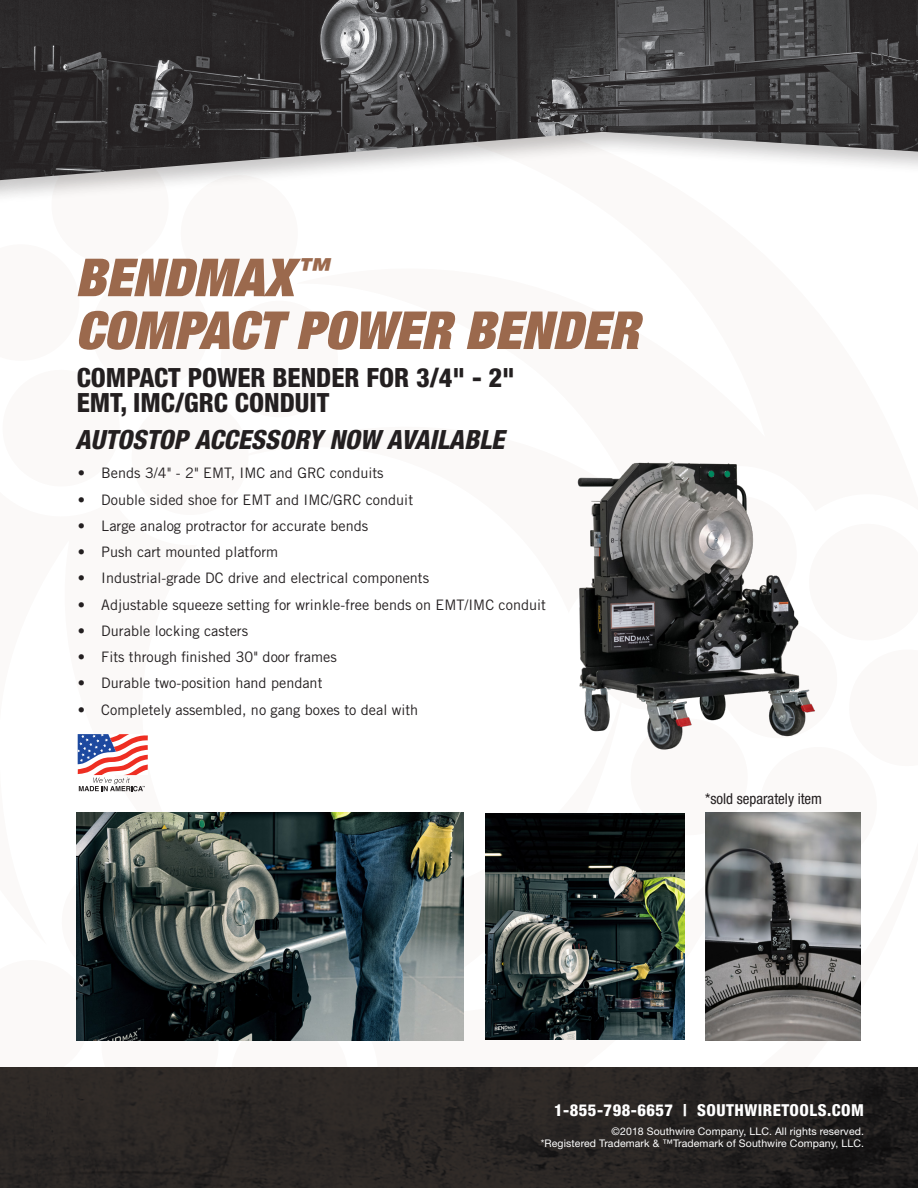
<style>
.page{position:relative;width:918px;height:1188px;background:#fff}
.page>*{position:absolute;margin:0;border:0;box-sizing:border-box;transform-origin:0 0}
.t1{font:italic 900 condensed 52.5px "Helvetica Neue LT Pro";color:#9b694d}
.t2{font:800 condensed 26.55px/25.8px "Helvetica Neue LT Pro";color:#231f20}
.t3{font:italic 800 condensed 26.55px "Helvetica Neue LT Pro";color:#231f20}
.t4{font:800 condensed 16.5px "Helvetica Neue LT Pro";letter-spacing:.03em;color:#fff}
.t5{font:condensed 15px "Helvetica Neue";color:#231f20}
.t6{font:14.4px "Trade Gothic LT Std";color:#231f20}
.t7{font:10.5px/12.6px "Helvetica Neue LT Pro";letter-spacing:.01em;color:#fff;text-align:right}
</style>
<div class="page">
<div style="left:0;top:1068px;width:918px;height:120px;background:linear-gradient(to right,#2f2a27,#221f1e)"></div>
<img style="left:486px;top:813px;width:198px;height:227px">
<img style="left:77px;top:812px;width:387px;height:228px">
<img style="left:577px;top:461px;width:239px;height:289px">
<div style="left:0;top:0;width:918px;height:204px;background:#231f20;opacity:.2"></div>
<img style="left:0;top:0;width:918px;height:180px">
<svg style="left:78px;top:734px;width:70px;height:57px"></svg>
<img style="left:705px;top:812px;width:156px;height:228px">
<p class="t1" style="left:76px;top:244px;width:254px">BENDMAX<sup>™</sup></p>
<p class="t1" style="left:76px;top:297px;width:565px">COMPACT POWER BENDER</p>
<p class="t2" style="left:77px;top:364px;width:440px">COMPACT POWER BENDER FOR 3/4" - 2"<br>EMT, IMC/GRC CONDUIT</p>
<p class="t3" style="left:76px;top:421px;width:430px">AUTOSTOP ACCESSORY NOW AVAILABLE</p>
<p class="t6" style="left:78px;top:464px;width:307px">• Bends 3/4" - 2" EMT, IMC and GRC conduits</p>
<p class="t6" style="left:78px;top:491px;width:337px">• Double sided shoe for EMT and IMC/GRC conduit</p>
<p class="t6" style="left:78px;top:517px;width:292px">• Large analog protractor for accurate bends</p>
<p class="t6" style="left:78px;top:543px;width:202px">• Push cart mounted platform</p>
<p class="t6" style="left:78px;top:570px;width:353px">• Industrial-grade DC drive and electrical components</p>
<p class="t6" style="left:78px;top:596px;width:470px">• Adjustable squeeze setting for wrinkle-free bends on EMT/IMC conduit</p>
<p class="t6" style="left:78px;top:622px;width:172px">• Durable locking casters</p>
<p class="t6" style="left:78px;top:648px;width:261px">• Fits through finished 30" door frames</p>
<p class="t6" style="left:78px;top:675px;width:246px">• Durable two-position hand pendant</p>
<p class="t6" style="left:78px;top:701px;width:342px">• Completely assembled, no gang boxes to deal with</p>
<p class="t5" style="left:705px;top:790px;width:118px">*sold separately item</p>
<p class="t4" style="left:554px;top:1100px;width:311px">1-855-798-6657 | SOUTHWIRETOOLS.COM</p>
<p class="t7" style="left:541px;top:1125px;width:325px">©2018 Southwire Company, LLC. All rights reserved.<br>*Registered Trademark &amp; ™Trademark of Southwire Company, LLC.</p>
</div>
